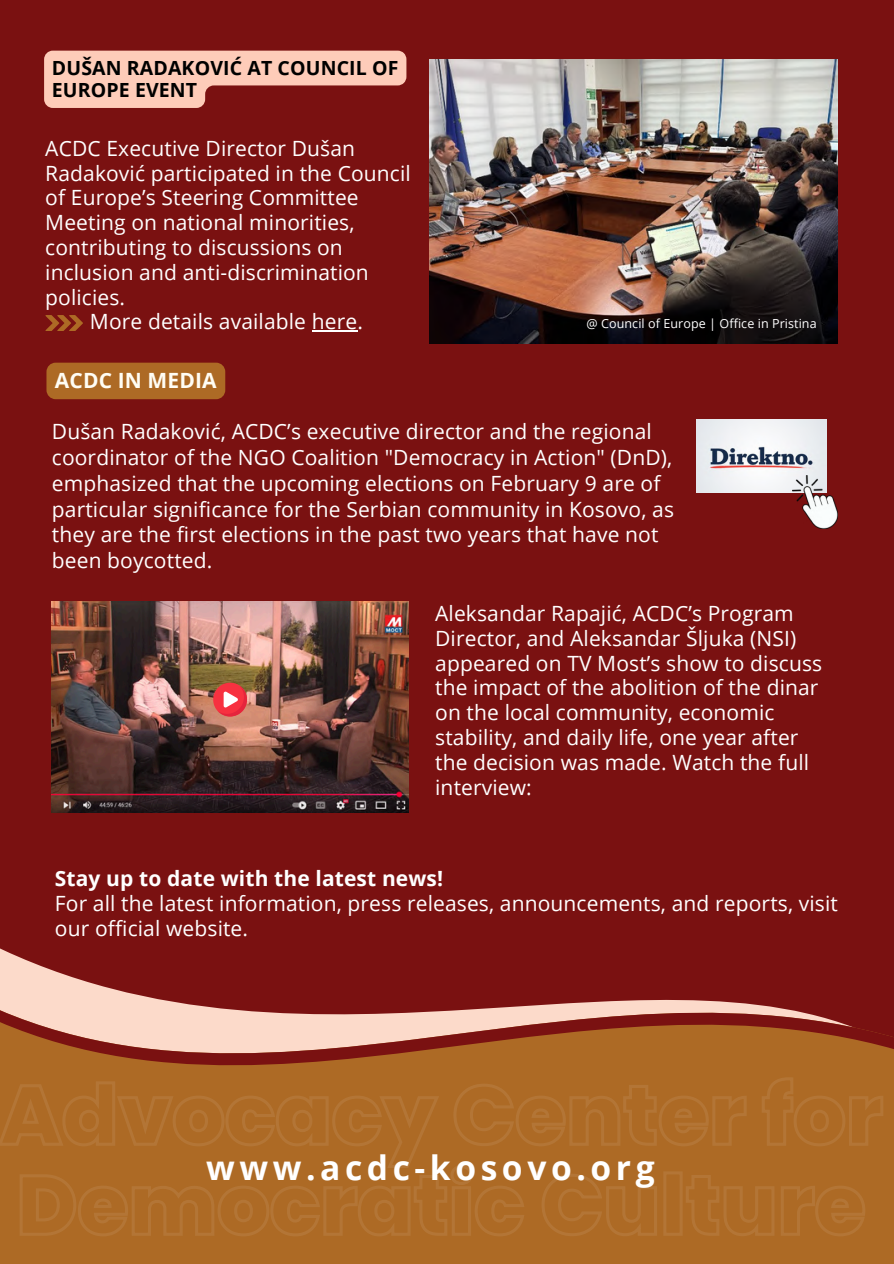
<style>
.page{position:relative;width:894px;height:1264px;background:#fff}
.page>*{position:absolute;margin:0;border:0;box-sizing:border-box;transform-origin:0 0}
.t1{font:700 33.6px "Open Sans";letter-spacing:.135em;color:#fff}
.t2{font:21px/24.8px "Open Sans";letter-spacing:.005em;color:#fff}
.t3{font:700 21px "Open Sans";letter-spacing:.005em;color:#fffdf4}
.t4{font:700 19.5px/22.5px "Open Sans";letter-spacing:.005em;color:#000}
.t5{font:12.45px "Open Sans";letter-spacing:.005em;color:#fff}
.s1{font-weight:700}
</style>
<div class="page">
<div style="left:0;top:0;width:893px;height:1263px;background:#7a1111"></div>
<img style="left:430px;top:60px;width:407px;height:283px">
<div style="left:0;top:1051px;width:893px;height:212px;background:#ad6a25"></div>
<svg style="left:0;top:948px;width:893px;height:118px"></svg>
<img style="left:696px;top:419px;width:130px;height:73px">
<img style="left:52px;top:602px;width:356px;height:210px">
<svg style="left:213px;top:682px;width:34px;height:34px"></svg>
<img style="left:792px;top:475px;width:45px;height:53px">
<hr style="left:312px;top:330px;width:45px;height:1px;background:#fff">
<svg style="left:45px;top:315px;width:38px;height:16px"></svg>
<svg style="left:44px;top:51px;width:362px;height:57px"></svg>
<div style="left:46px;top:362px;width:179px;height:37px;background:#ad6a25;border-radius:9px"></div>
<svg style="left:0;top:1077px;width:883px;height:86px"></svg>
<svg style="left:20px;top:1163px;width:845px;height:73px"></svg>
<p class="t4" style="left:52px;top:56px;width:348px">DUŠAN RADAKOVIĆ AT COUNCIL OF<br>EUROPE EVENT</p>
<h5 class="t2" style="left:45px;top:135px;width:311px">ACDC Executive Director Dušan</h5>
<h5 class="t2" style="left:45px;top:160px;width:367px">Radaković participated in the Council</h5>
<h5 class="t2" style="left:45px;top:185px;width:315px">of Europe’s Steering Committee</h5>
<h5 class="t2" style="left:45px;top:210px;width:311px">Meeting on national minorities,</h5>
<h5 class="t2" style="left:45px;top:234px;width:299px">contributing to discussions on</h5>
<h5 class="t2" style="left:45px;top:259px;width:325px">inclusion and anti-discrimination</h5>
<h5 class="t2" style="left:45px;top:284px;width:81px">policies.</h5>
<h5 class="t2" style="left:90px;top:309px;width:274px">More details available here.</h5>
<p class="t3" style="left:55px;top:366px;width:163px">ACDC IN MEDIA</p>
<p class="t5" style="left:586px;top:314px;width:232px">@ Council of Europe | Office in Pristina</p>
<p class="t2" style="left:52px;top:418px;width:623px;line-height:25.8px">Dušan Radaković, ACDC’s executive director and the regional coordinator of the NGO Coalition "Democracy in Action" (DnD), emphasized that the upcoming elections on February 9 are of particular significance for the Serbian community in Kosovo, as they are the first elections in the past two years that have not been boycotted.</p>
<h5 class="t2" style="left:435px;top:600px;width:388px">Aleksandar Rapajić, ACDC’s Program Director, and Aleksandar Šljuka (NSI) appeared on TV Most’s show to discuss the impact of the abolition of the dinar on the local community, economic stability, and daily life, one year after the decision was made. Watch the full interview:</h5>
<p class="t2" style="left:55px;top:865px;width:784px"><span class="s1">Stay up to date with the latest news!<br></span>For all the latest information, press releases, announcements, and reports, visit our official website.</p>
<h3 class="t1" style="left:206px;top:1143px;width:450px">www.acdc-kosovo.org</h3>
</div>
